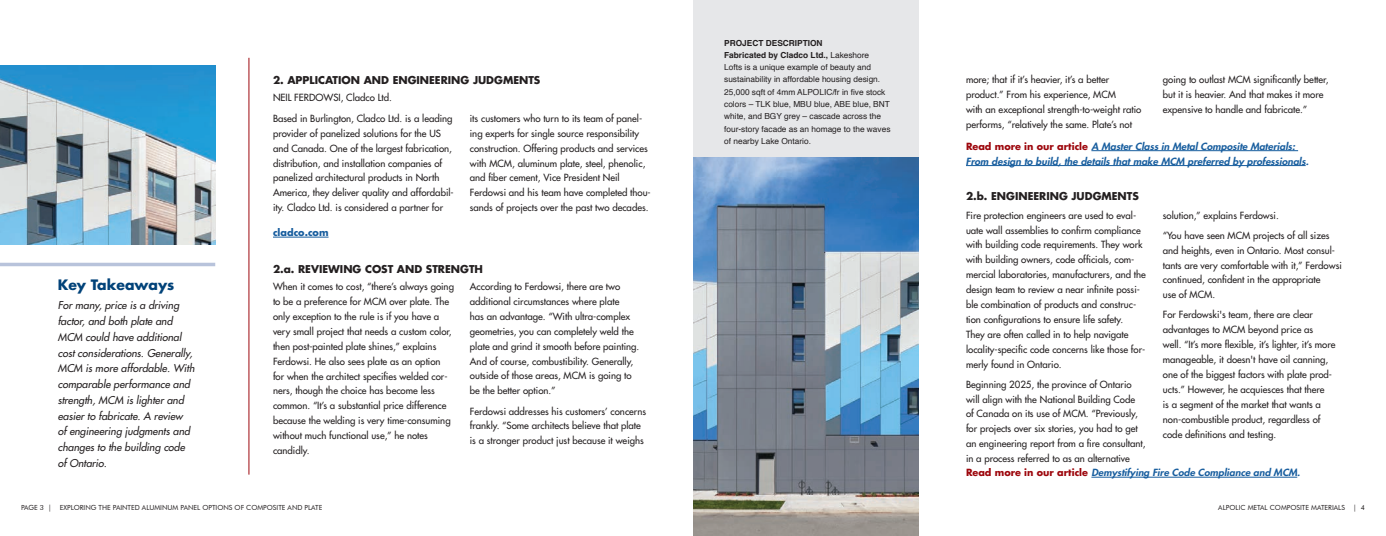
<style>
.page{position:relative;width:1386px;height:536px;background:#fff}
.page>*{position:absolute;margin:0;border:0;box-sizing:border-box;transform-origin:0 0}
.t1{font:700 14px "Futura Std";color:#004279}
.t2{font:italic 500 10.5px/15.8px "Futura Std";color:#231f20}
.t3{font:700 10.5px "Futura Std";color:#231f20}
.t4{font:500 9.62px/14.9px "Futura Std";color:#231f20}
.t5{font:italic 800 9.62px/14.9px "Futura Std";color:#175d9e;scale:1.08 1}
.t6{font:700 9.62px "Futura Std";color:#175d9e}
.t7{font:8.31px/12.2px "Helvetica";color:#231f20}
.t8{font:7px "Futura BT";color:#231f20}
.s1{font-weight:700}
.s2{font-weight:700;font-style:normal;color:#9d070d}
</style>
<div class="page">
<hr style="left:248px;top:58px;width:1px;height:416px;background:#9d070d">
<hr style="left:1091px;top:150px;width:207px;height:1px;background:#175d9e">
<hr style="left:966px;top:165px;width:340px;height:1px;background:#175d9e">
<img style="left:0;top:66px;width:215px;height:178px">
<hr style="left:1091px;top:477px;width:206px;height:1px;background:#175d9e">
<hr style="left:273px;top:237px;width:56px;height:1px;background:#175d9e">
<svg style="left:0;top:262px;width:215px;height:4px"></svg>
<div style="left:693px;top:0;width:226px;height:161px;background:#e6e7e9"></div>
<img style="left:693px;top:158px;width:226px;height:378px">
<h1 class="t1" style="left:58px;top:275px;width:118px">Key Takeaways</h1>
<p class="t2" style="left:58px;top:298px;width:138px">For many, price is a driving factor, and both plate and<br>MCM could have additional cost considerations. Generally,<br>MCM is more affordable. With comparable performance and strength, MCM is lighter and easier to fabricate. A review<br>of engineering judgments and changes to the building code of Ontario.</p>
<p class="t3" style="left:273px;top:73px;width:269px">2. APPLICATION AND ENGINEERING JUDGMENTS</p>
<p class="t4" style="left:273px;top:90px;width:119px">NEIL FERDOWSI, Cladco Ltd.</p>
<p class="t4" style="left:273px;top:111px;width:182px">Based in Burlington, Cladco Ltd. is a leading provider of panelized solutions for the US and Canada. One of the largest fabrication, distribution, and installation companies of panelized architectural products in North America, they deliver quality and affordabil&shy;ity. Cladco Ltd. is considered a partner for</p>
<p class="t4" style="left:470px;top:111px;width:182px">its customers who turn to its team of panel&shy;ing experts for single source responsibility construction. Offering products and services with MCM, aluminum plate, steel, phenolic, and fiber cement, Vice President Neil Ferdowsi and his team have completed thou&shy;sands of projects over the past two decades.</p>
<p class="t6" style="left:273px;top:226px;width:57px">cladco.com</p>
<p class="t3" style="left:273px;top:262px;width:212px">2.a. REVIEWING COST AND STRENGTH</p>
<p class="t4" style="left:273px;top:279px;width:183px">When it comes to cost, “there’s always going to be a preference for MCM over plate. The only exception to the rule is if you have a very small project that needs a custom color, then post-painted plate shines,” explains Ferdowsi. He also sees plate as an option for when the architect specifies welded cor&shy;ners, though the choice has become less common. “It’s a substantial price difference because the welding is very time-consuming without much functional use,” he notes candidly.</p>
<p class="t4" style="left:470px;top:279px;width:169px">According to Ferdowsi, there are two additional circumstances where plate<br>has an advantage. “With ultra-complex geometries, you can completely weld the plate and grind it smooth before painting.<br>And of course, combustibility. Generally, outside of those areas, MCM is going to be the better option. ”</p>
<p class="t4" style="left:470px;top:403px;width:178px">Ferdowsi addresses his customers’ concerns frankly. “Some architects believe that plate is a stronger product just because it weighs</p>
<p class="t7" style="left:724px;top:37px;width:168px"><span class="s1">PROJECT DESCRIPTION<br>Fabricated by Cladco Ltd.,</span> Lakeshore<br>Lofts is a unique example of beauty and sustainability in affordable housing design.<br>25,000 sqft of 4mm ALPOLIC/fr in five stock colors – TLK blue, MBU blue, ABE blue, BNT white, and BGY grey – cascade across the four-story facade as an homage to the waves of nearby Lake Ontario.</p>
<p class="t4" style="left:966px;top:72px;width:177px">more; that if it’s heavier, it’s a better product. ” From his experience, MCM<br>with an exceptional strength-to-weight ratio performs, “relatively the same. Plate’s not</p>
<p class="t4" style="left:1163px;top:72px;width:167px">going to outlast MCM significantly better, but it is heavier. And that makes it more expensive to handle and fabricate.”</p>
<p class="t5" style="left:966px;top:139px;width:319px"><span class="s2">Read more in our article</span> A Master Class in Metal Composite Materials:<br>From design to build, the details that make MCM preferred by professionals.</p>
<p class="t3" style="left:966px;top:189px;width:174px">2.b. ENGINEERING JUDGMENTS</p>
<p class="t4" style="left:966px;top:208px;width:181px">Fire protection engineers are used to eval&shy;uate wall assemblies to confirm compliance with building code requirements. They work with building owners, code officials, com&shy;mercial laboratories, manufacturers, and the design team to review a near infinite possi&shy;ble combination of products and construc&shy;tion configurations to ensure life safety.<br>They are often called in to help navigate locality-specific code concerns like those for&shy;merly found in Ontario.</p>
<p class="t4" style="left:966px;top:376px;width:181px">Beginning 2025, the province of Ontario will align with the National Building Code<br>of Canada on its use of MCM. “Previously, for projects over six stories, you had to get an engineering report from a fire consultant, in a process referred to as an alternative</p>
<p class="t4" style="left:1163px;top:205px;width:168px;line-height:20.1px">solution,” explains Ferdowsi.<br>“You have seen MCM projects of all sizes</p>
<p class="t4" style="left:1163px;top:243px;width:181px">and heights, even in Ontario. Most consul&shy;tants are very comfortable with it,” Ferdowsi continued, confident in the appropriate<br>use of MCM.</p>
<p class="t4" style="left:1163px;top:307px;width:174px">For Ferdowski's team, there are clear advantages to MCM beyond price as<br>well. “It’s more flexible, it’s lighter, it’s more manageable, it doesn't have oil canning, one of the biggest factors with plate prod&shy;ucts. ” However, he acquiesces that there<br>is a segment of the market that wants a non-combustible product, regardless of code definitions and testing.</p>
<p class="t5" style="left:966px;top:465px;width:311px"><span class="s2">Read more in our article</span> Demystifying Fire Code Compliance and MCM.</p>
<p class="t8" style="left:21px;top:503px;width:303px">PAGE 3 | EXPLORING THE PAINTED ALUMINUM PANEL OPTIONS OF COMPOSITE AND PLATE</p>
<p class="t8" style="left:1218px;top:503px;width:148px">ALPOLIC METAL COMPOSITE MATERIALS | 4</p>
</div>
